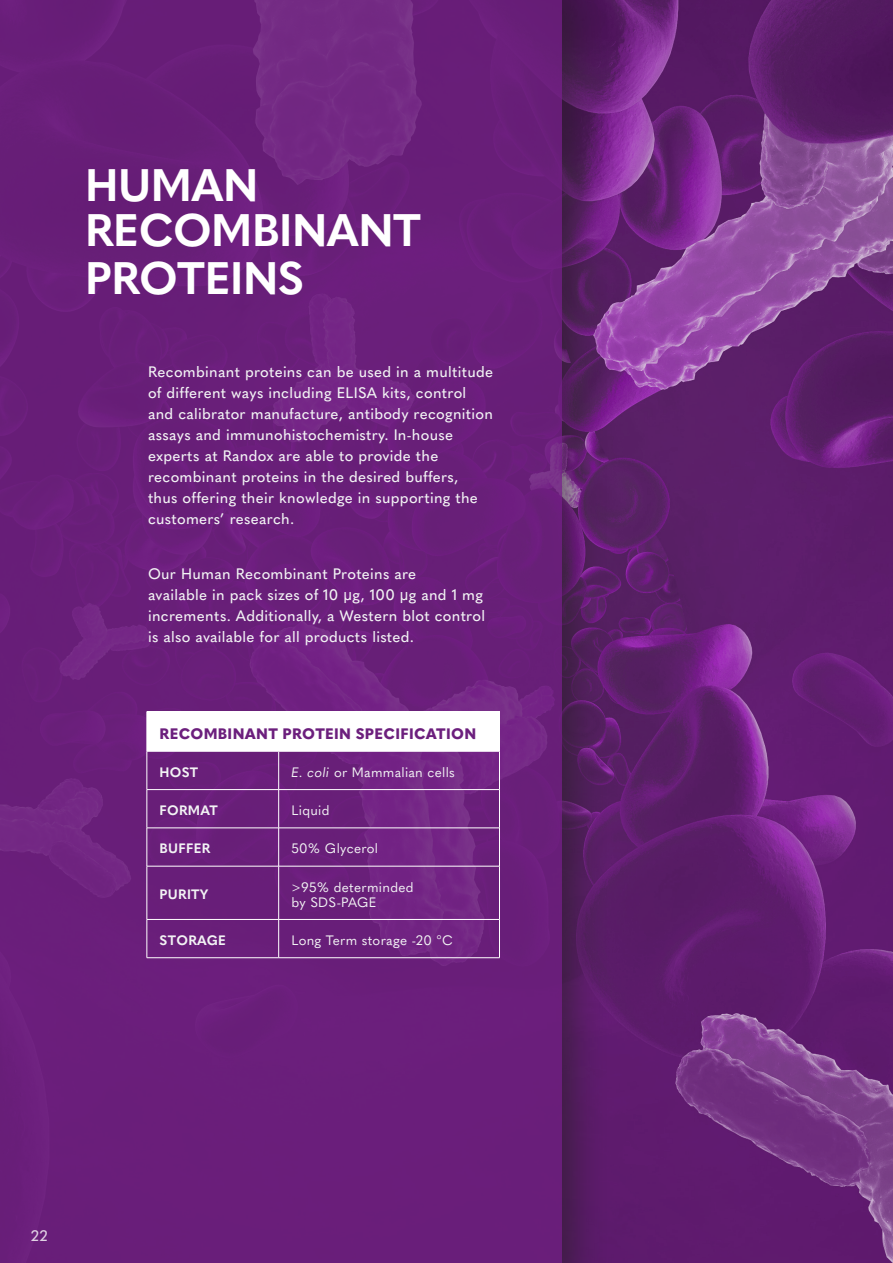
<style>
.page{position:relative;width:893px;height:1263px;background:#fff}
.page>*{position:absolute;margin:0;border:0;box-sizing:border-box;transform-origin:0 0}
.Headings_copy{font:700 45px/46.5px "Quasimoda";letter-spacing:-.01em;color:#fff}
.Intro{font:500 15px/21px "Quasimoda";letter-spacing:.02em;color:#f2f3f4}
.Intro-2{font:800 15px "Quasimoda";letter-spacing:.02em;color:#6c1f7d}
.t1{font:500 15px "Quasimoda";color:#fff}
.Intro-3{font:13.5px/15px "Quasimoda";letter-spacing:.02em;color:#f2f3f4}
.Intro-4{font:700 13.5px "Quasimoda";letter-spacing:.02em;color:#f2f3f4}
.s1{font-family:"Arial";font-weight:400}
.s2{font-style:italic}
</style>
<div class="page">
<svg style="left:610px;top:0;width:283px;height:1263px;background:#682677"></svg>
<div style="left:0;top:0;width:610px;height:1263px;background:#231f20;opacity:.75"></div>
<div style="left:0;top:0;width:561px;height:1263px;background:#6c1f7d"></div>
<div style="left:147px;top:712px;width:352px;height:39px;background:#fff"></div>
<hr style="left:147px;top:711px;width:132px;height:1px;background:#fff">
<hr style="left:279px;top:711px;width:221px;height:1px;background:#fff">
<hr style="left:499px;top:712px;width:1px;height:39px;background:#fff">
<hr style="left:147px;top:751px;width:132px;height:1px;background:#fff">
<hr style="left:147px;top:751px;width:1px;height:38px;background:#fff">
<hr style="left:279px;top:751px;width:221px;height:1px;background:#fff">
<hr style="left:278px;top:751px;width:1px;height:38px;background:#fff">
<hr style="left:499px;top:751px;width:1px;height:38px;background:#fff">
<hr style="left:147px;top:789px;width:132px;height:1px;background:#fff">
<hr style="left:147px;top:790px;width:1px;height:38px;background:#fff">
<hr style="left:279px;top:789px;width:221px;height:1px;background:#fff">
<hr style="left:278px;top:790px;width:1px;height:38px;background:#fff">
<hr style="left:499px;top:790px;width:1px;height:38px;background:#fff">
<hr style="left:147px;top:828px;width:132px;height:1px;background:#fff">
<hr style="left:147px;top:828px;width:1px;height:38px;background:#fff">
<hr style="left:279px;top:828px;width:221px;height:1px;background:#fff">
<hr style="left:278px;top:828px;width:1px;height:38px;background:#fff">
<hr style="left:499px;top:828px;width:1px;height:38px;background:#fff">
<hr style="left:147px;top:866px;width:132px;height:1px;background:#fff">
<hr style="left:147px;top:866px;width:1px;height:53px;background:#fff">
<hr style="left:279px;top:866px;width:221px;height:1px;background:#fff">
<hr style="left:278px;top:866px;width:1px;height:53px;background:#fff">
<hr style="left:499px;top:866px;width:1px;height:53px;background:#fff">
<hr style="left:147px;top:919px;width:132px;height:1px;background:#fff">
<hr style="left:147px;top:919px;width:1px;height:38px;background:#fff">
<hr style="left:279px;top:919px;width:221px;height:1px;background:#fff">
<hr style="left:278px;top:919px;width:1px;height:38px;background:#fff">
<hr style="left:499px;top:919px;width:1px;height:38px;background:#fff">
<hr style="left:147px;top:957px;width:132px;height:1px;background:#fff">
<hr style="left:279px;top:957px;width:221px;height:1px;background:#fff">
<p class="Headings_copy" style="left:85px;top:159px;width:338px">HUMAN<br>RECOMBINANT<br>PROTEINS</p>
<p class="Intro" style="left:148px;top:360px;width:347px">Recombinant proteins can be used in a multitude of different ways including ELISA kits, control and calibrator manufacture, antibody recognition assays and immunohistochemistry. In-house experts at Randox are able to provide the recombinant proteins in the desired buffers,<br>thus offering their knowledge in supporting the customers’ research.</p>
<p class="Intro" style="left:148px;top:562px;width:339px">Our Human Recombinant Proteins are<br>available in pack sizes of 10 <span class="s1">μ</span>g, 100 <span class="s1">μ</span>g and 1 mg increments. Additionally, a Western blot control is also available for all products listed.</p>
<p class="Intro-2" style="left:160px;top:721px;width:318px">RECOMBINANT PROTEIN SPECIFICATION</p>
<p class="Intro-4" style="left:160px;top:762px;width:40px">HOST</p>
<p class="Intro-3" style="left:291px;top:764px;width:165px"><span class="s2">E. coli</span> or Mammalian cells</p>
<p class="Intro-4" style="left:160px;top:800px;width:60px">FORMAT</p>
<p class="Intro-3" style="left:291px;top:802px;width:40px">Liquid</p>
<p class="Intro-4" style="left:160px;top:838px;width:52px">BUFFER</p>
<p class="Intro-3" style="left:291px;top:840px;width:88px">50% Glycerol</p>
<p class="Intro-4" style="left:160px;top:884px;width:50px">PURITY</p>
<p class="Intro-3" style="left:291px;top:878px;width:124px">&gt;95% determinded by SDS-PAGE</p>
<p class="Intro-4" style="left:160px;top:930px;width:68px">STORAGE</p>
<p class="Intro-3" style="left:291px;top:932px;width:163px">Long Term storage -20 °C</p>
<p class="t1" style="left:31px;top:1224px;width:18px">22</p>
</div>
